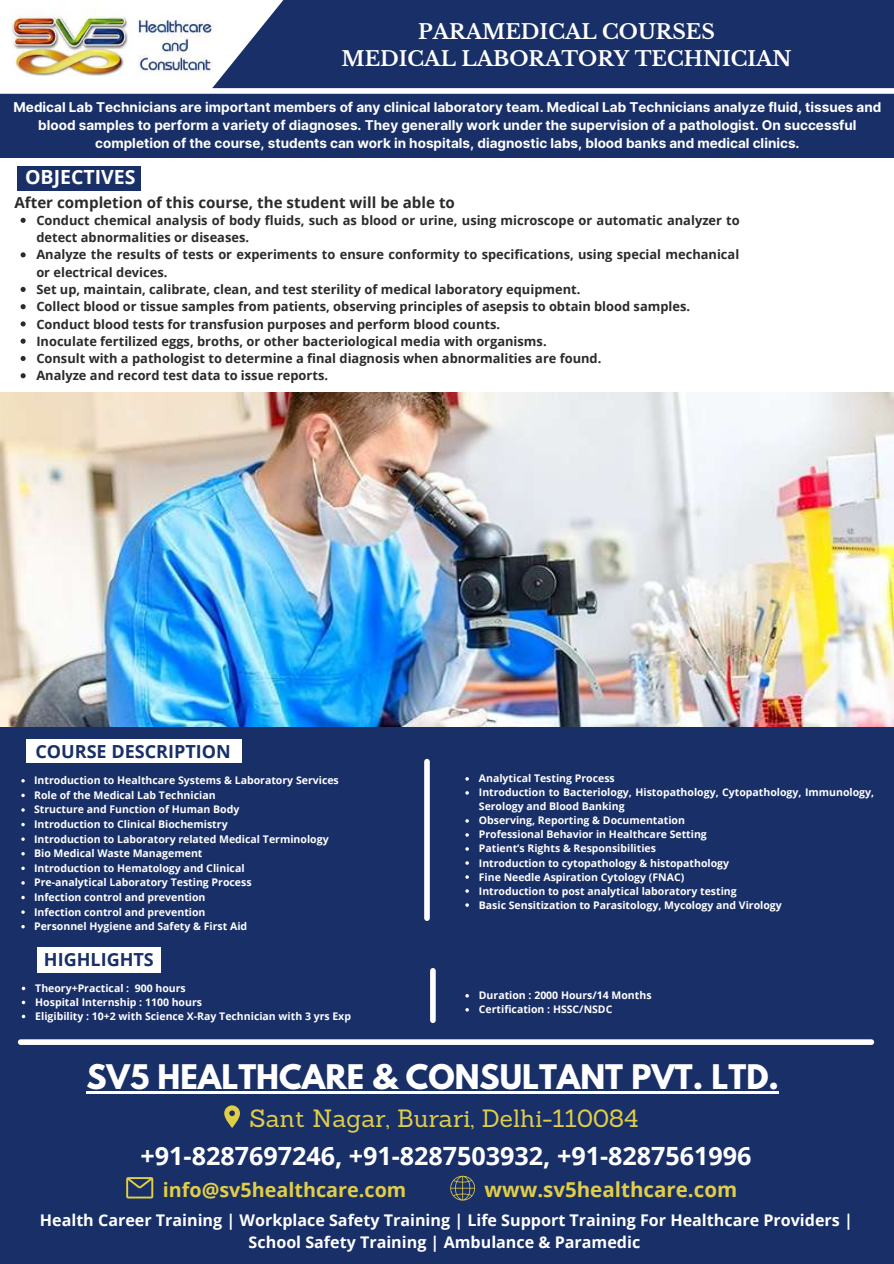
<style>
.page{position:relative;width:894px;height:1264px;background:#fff}
.page>*{position:absolute;margin:0;border:0;box-sizing:border-box;transform-origin:0 0}
.t1{font:700 30px "League Spartan";color:#fff}
.t2{font:700 25.05px "Open Sans";color:#fff}
.t3{font:24.3px "Sanchez";color:#e1ce47}
.t4{font:700 20.55px "Open Sans";color:#e1ce47}
.t5{font:700 20.25px/27.9px "Libre Baskerville";color:#fff;text-align:center}
.t6{font:700 19.8px "Open Sans";color:#e1ce47}
.t7{font:700 19.5px "Open Sans";color:#fff}
.t8{font:700 18px "Open Sans";color:#192f68}
.t9{font:700 16.05px/21.5px "Open Sans";color:#fff;text-align:center}
.t10{font:700 15.15px "Open Sans";color:#2b2b2a}
.t11{font:700 13.5px/18px "Inter";color:#fff;text-align:center}
.t12{font:700 12.9px/17.2px "Open Sans";color:#2b2b2a}
.t13{font:700 10.5px/14px "Open Sans";color:#fff}
</style>
<div class="page">
<div style="left:0;top:0;width:893px;height:1263px;background:#192f68"></div>
<svg style="left:0;top:0;width:284px;height:88px;fill:#fff"></svg>
<div style="left:0;top:157px;width:893px;height:548px;background:#fff"></div>
<img style="left:11px;top:9px;width:207px;height:66px">
<div style="left:21px;top:1039px;width:850px;height:5px;background:#fff"></div>
<div style="left:18px;top:165px;width:123px;height:25px;background:#192f68"></div>
<svg style="left:126px;top:1177px;width:27px;height:21px"></svg>
<svg style="left:450px;top:1175px;width:25px;height:25px"></svg>
<svg style="left:224px;top:1105px;width:16px;height:22px"></svg>
<hr style="left:86px;top:1091px;width:692px;height:2px;background:#fff">
<div style="left:424px;top:761px;width:5px;height:157px;background:#fff"></div>
<div style="left:26px;top:739px;width:215px;height:24px;background:#fff"></div>
<div style="left:430px;top:970px;width:5px;height:50px;background:#fff"></div>
<div style="left:37px;top:946px;width:123px;height:26px;background:#fff"></div>
<div style="left:0;top:88px;width:893px;height:6px;background:#fff"></div>
<svg style="left:21px;top:218px;width:5px;height:5px"></svg>
<svg style="left:21px;top:252px;width:5px;height:5px"></svg>
<svg style="left:21px;top:287px;width:5px;height:5px"></svg>
<svg style="left:21px;top:304px;width:5px;height:5px"></svg>
<svg style="left:21px;top:321px;width:5px;height:5px"></svg>
<svg style="left:21px;top:339px;width:5px;height:5px"></svg>
<svg style="left:21px;top:356px;width:5px;height:5px"></svg>
<svg style="left:21px;top:373px;width:5px;height:5px"></svg>
<img style="left:0;top:392px;width:893px;height:335px">
<svg style="left:21px;top:779px;width:4px;height:3px"></svg>
<svg style="left:21px;top:793px;width:4px;height:4px"></svg>
<svg style="left:21px;top:808px;width:4px;height:3px"></svg>
<svg style="left:21px;top:822px;width:4px;height:4px"></svg>
<svg style="left:21px;top:852px;width:4px;height:3px"></svg>
<svg style="left:21px;top:866px;width:4px;height:4px"></svg>
<svg style="left:21px;top:881px;width:4px;height:3px"></svg>
<svg style="left:21px;top:895px;width:4px;height:4px"></svg>
<svg style="left:21px;top:925px;width:4px;height:3px"></svg>
<svg style="left:465px;top:777px;width:4px;height:3px"></svg>
<svg style="left:465px;top:791px;width:4px;height:3px"></svg>
<svg style="left:465px;top:819px;width:4px;height:3px"></svg>
<svg style="left:465px;top:833px;width:4px;height:3px"></svg>
<svg style="left:465px;top:847px;width:4px;height:3px"></svg>
<svg style="left:465px;top:861px;width:4px;height:3px"></svg>
<svg style="left:22px;top:986px;width:3px;height:4px"></svg>
<svg style="left:22px;top:1000px;width:3px;height:4px"></svg>
<svg style="left:465px;top:994px;width:4px;height:3px"></svg>
<svg style="left:465px;top:1008px;width:4px;height:3px"></svg>
<h3 class="t5" style="left:341px;top:18px;width:451px">PARAMEDICAL COURSES<br>MEDICAL LABORATORY TECHNICIAN</h3>
<p class="t11" style="left:13px;top:98px;width:869px">Medical Lab Technicians are important members of any clinical laboratory team. Medical Lab Technicians analyze fluid, tissues and blood samples to perform a variety of diagnoses. They generally work under the supervision of a pathologist. On successful completion of the course, students can work in hospitals, diagnostic labs, blood banks and medical clinics.</p>
<h3 class="t7" style="left:25px;top:163px;width:112px">OBJECTIVES</h3>
<h3 class="t10" style="left:14px;top:191px;width:442px">After completion of this course, the student will be able to</h3>
<p class="t12" style="left:36px;top:211px;width:704px">Conduct chemical analysis of body fluids, such as blood or urine, using microscope or automatic analyzer to detect abnormalities or diseases.<br>Analyze the results of tests or experiments to ensure conformity to specifications, using special mechanical or electrical devices.<br>Set up, maintain, calibrate, clean, and test sterility of medical laboratory equipment.<br>Collect blood or tissue samples from patients, observing principles of asepsis to obtain blood samples.<br>Conduct blood tests for transfusion purposes and perform blood counts.<br>Inoculate fertilized eggs, broths, or other bacteriological media with organisms.<br>Consult with a pathologist to determine a final diagnosis when abnormalities are found.<br>Analyze and record test data to issue reports.</p>
<h3 class="t8" style="left:35px;top:739px;width:197px">COURSE DESCRIPTION</h3>
<p class="t13" style="left:34px;top:773px;width:306px;line-height:14.5px">Introduction to Healthcare Systems &amp; Laboratory Services Role of the Medical Lab Technician<br>Structure and Function of Human Body<br>Introduction to Clinical Biochemistry<br>Introduction to Laboratory related Medical Terminology Bio Medical Waste Management<br>Introduction to Hematology and Clinical<br>Pre-analytical Laboratory Testing Process<br>Infection control and prevention<br>Infection control and prevention<br>Personnel Hygiene and Safety &amp; First Aid</p>
<p class="t13" style="left:478px;top:771px;width:396px">Analytical Testing Process<br>Introduction to Bacteriology, Histopathology, Cytopathology, Immunology, Serology and Blood Banking<br>Observing, Reporting &amp; Documentation<br>Professional Behavior in Healthcare Setting<br>Patient’s Rights &amp; Responsibilities<br>Introduction to cytopathology &amp; histopathology<br>Fine Needle Aspiration Cytology (FNAC)<br>Introduction to post analytical laboratory testing<br>Basic Sensitization to Parasitology, Mycology and Virology</p>
<h3 class="t8" style="left:44px;top:946px;width:111px">HIGHLIGHTS</h3>
<p class="t13" style="left:35px;top:980px;width:317px">Theory+Practical : 900 hours<br>Hospital Internship : 1100 hours<br>Eligibility : 10+2 with Science X-Ray Technician with 3 yrs Exp</p>
<p class="t13" style="left:478px;top:988px;width:174px">Duration : 2000 Hours/14 Months<br>Certification : HSSC/NSDC</p>
<h1 class="t1" style="left:86px;top:1061px;width:694px">SV5 HEALTHCARE &amp; CONSULTANT PVT. LTD.</h1>
<h3 class="t3" style="left:249px;top:1102px;width:390px">Sant Nagar, Burari, Delhi-110084</h3>
<h2 class="t2" style="left:141px;top:1138px;width:612px">+91-8287697246, +91-8287503932, +91-8287561996</h2>
<h3 class="t6" style="left:163px;top:1175px;width:245px">info@sv5healthcare.com</h3>
<h3 class="t4" style="left:484px;top:1175px;width:254px">www.sv5healthcare.com</h3>
<h3 class="t9" style="left:40px;top:1209px;width:814px">Health Career Training | Workplace Safety Training | Life Support Training For Healthcare Providers |<br>School Safety Training | Ambulance &amp; Paramedic</h3>
</div>
